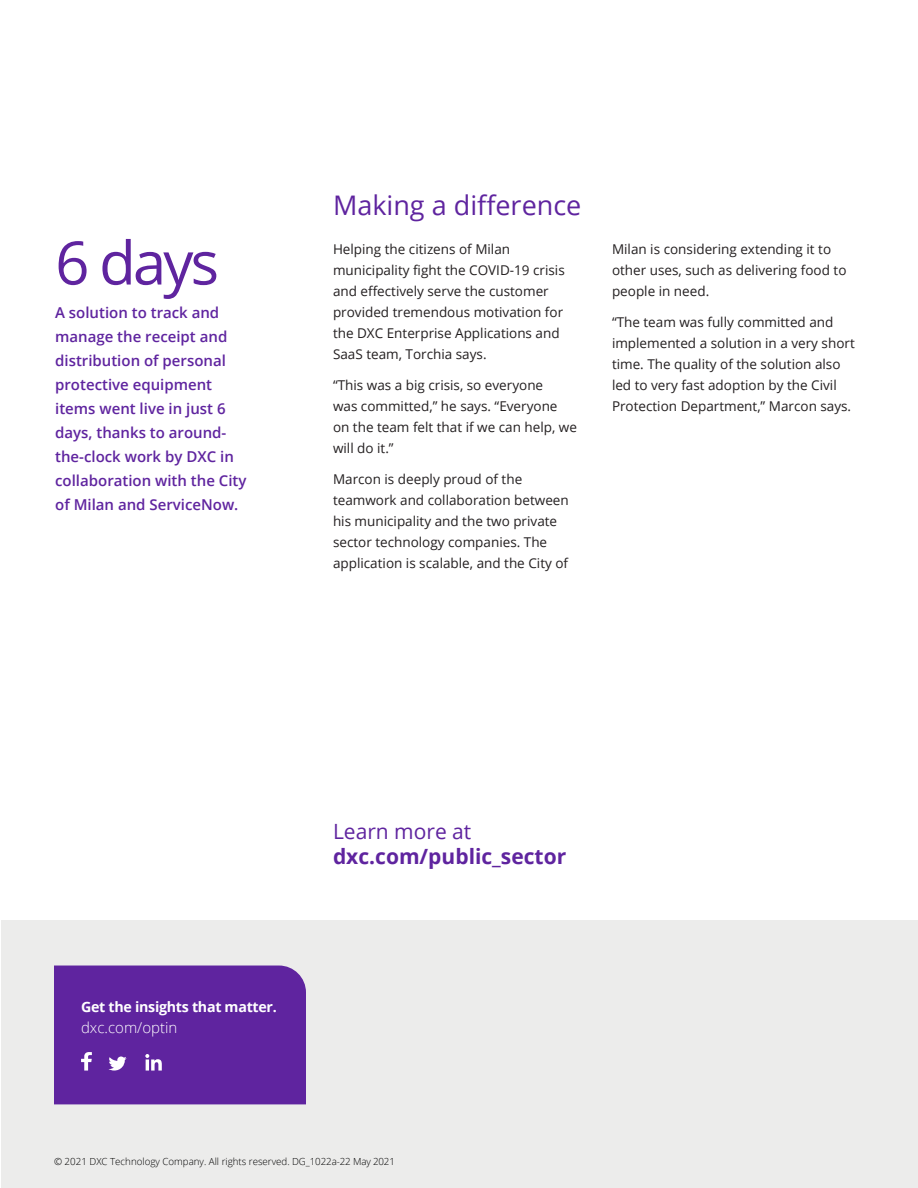
<style>
.page{position:relative;width:918px;height:1188px;background:#fff}
.page>*{position:absolute;margin:0;border:0;box-sizing:border-box;transform-origin:0 0}
.Factoid_Big_number{font:60px "Open Sans";color:#5f249f}
.Head_1__large_purple{font:27px "Open Sans";color:#5f249f}
.t1{font:700 21px "Open Sans";color:#5f249f}
.t2{font:21px "Open Sans";color:#5f249f}
.Factoid_body{font:600 15px/24px "Open Sans";color:#5f249f}
.DXC_Opt-In_url{font:300 15px "Open Sans";color:#fff}
.Get_the_Insights{font:700 14.25px "Open Sans";letter-spacing:-.02em;color:#fff}
.Body_Copy_Regular_9{font:13.5px/21px "Open Sans";color:#231f20}
.t3{font:300 9.75px "Open Sans";color:#000}
</style>
<div class="page">
<div style="left:1px;top:920px;width:917px;height:268px;background:#ececeb"></div>
<div style="left:54px;top:966px;width:252px;height:138px;background:#5f249f"></div>
<p class="Factoid_Big_number" style="left:55px;top:222px;width:165px">6 days</p>
<p class="Factoid_body" style="left:55px;top:301px;width:193px">A solution to track and manage the receipt and distribution of personal protective equipment items went live in just 6 days, thanks to around&shy;the-clock work by DXC in collaboration with the City of Milan and ServiceNow.</p>
<p class="Head_1__large_purple" style="left:333px;top:187px;width:250px">Making a difference</p>
<p class="Body_Copy_Regular_9" style="left:333px;top:238px;width:233px">Helping the citizens of Milan municipality fight the COVID-19 crisis and effectively serve the customer provided tremendous motivation for the DXC Enterprise Applications and SaaS team, Torchia says.</p>
<p class="Body_Copy_Regular_9" style="left:333px;top:374px;width:245px">“This was a big crisis, so everyone<br>was committed,” he says. “Everyone on the team felt that if we can help, we will do it.”</p>
<p class="Body_Copy_Regular_9" style="left:333px;top:468px;width:237px">Marcon is deeply proud of the teamwork and collaboration between his municipality and the two private sector technology companies. The application is scalable, and the City of</p>
<p class="Body_Copy_Regular_9" style="left:612px;top:238px;width:236px">Milan is considering extending it to other uses, such as delivering food to people in need.</p>
<p class="Body_Copy_Regular_9" style="left:612px;top:311px;width:244px">“The team was fully committed and implemented a solution in a very short time. The quality of the solution also led to very fast adoption by the Civil Protection Department,” Marcon says.</p>
<p class="Get_the_Insights" style="left:81px;top:997px;width:197px">Get the insights that matter.</p>
<p class="DXC_Opt-In_url" style="left:81px;top:1018px;width:98px">dxc.com/optin</p>
<p class="t2" style="left:333px;top:817px;width:140px">Learn more at</p>
<p class="t1" style="left:333px;top:842px;width:235px">dxc.com/public_sector</p>
<p class="t3" style="left:54px;top:1154px;width:342px">© 2021 DXC Technology Company. All rights reserved. DG_1022a-22 May 2021</p>
</div>
